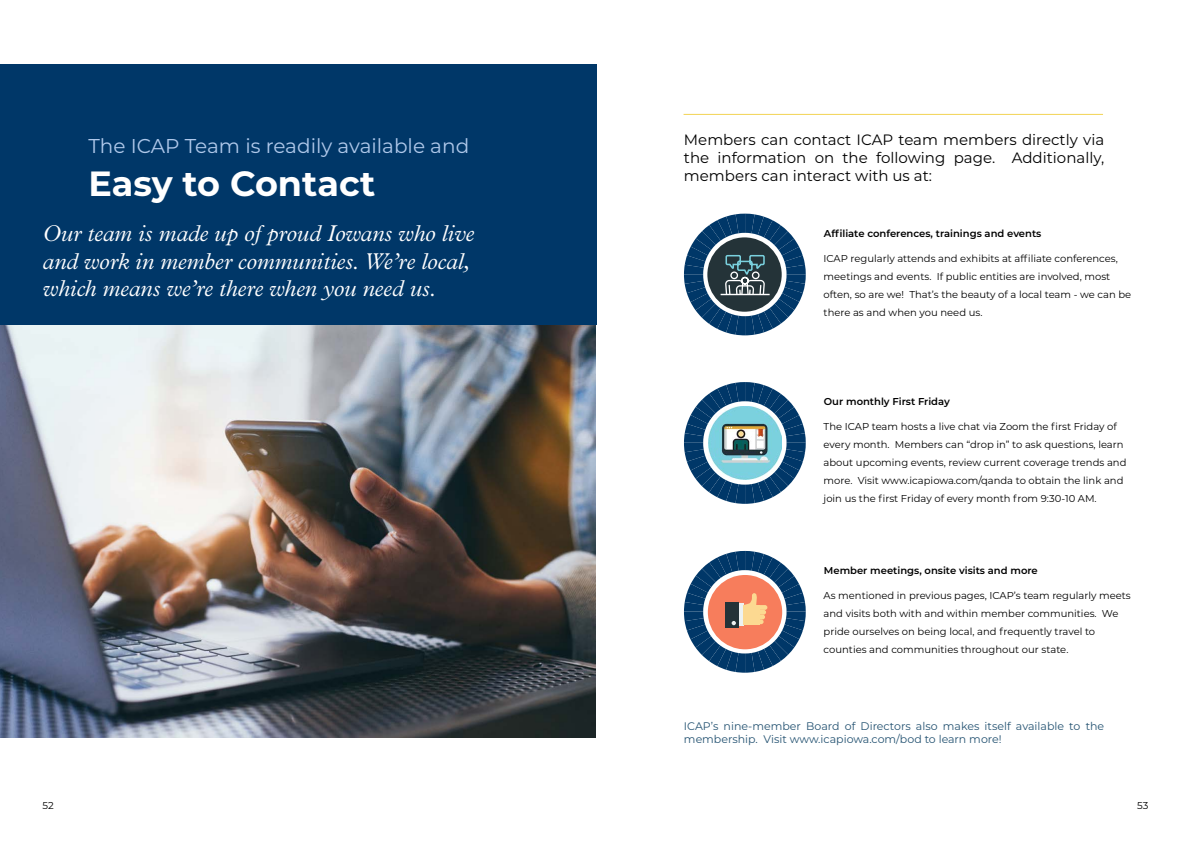
<style>
.page{position:relative;width:1191px;height:842px;background:#fff}
.page>*{position:absolute;margin:0;border:0;box-sizing:border-box;transform-origin:0 0}
.t1{font:700 35px "Montserrat";color:#fff}
.t2{font:italic 300 23px/27.6px "Plantin MT Pro";color:#fff}
.t3{font:20px "Montserrat";color:#afc8ea}
.t4{font:15px/18px "Montserrat";color:#000;text-align:justify}
.t5{font:11px/13.2px "Montserrat";color:#255372}
.t6{font:10px/18px "Montserrat";color:#000}
.t7{font:600 10px "Montserrat";color:#000}
</style>
<div class="page">
<img style="left:0;top:324px;width:595px;height:414px">
<div style="left:0;top:64px;width:596px;height:260px;background:#003768"></div>
<hr style="left:683px;top:114px;width:420px;height:1px;background:#f2d353">
<svg style="left:684px;top:382px;width:121px;height:122px"></svg>
<svg style="left:684px;top:214px;width:121px;height:121px"></svg>
<svg style="left:684px;top:551px;width:121px;height:122px"></svg>
<hr style="left:720px;top:294px;width:49px;height:1px;background:#fff">
<h3 class="t3" style="left:88px;top:133px;width:382px">The ICAP Team is readily available and</h3>
<h1 class="t1" style="left:88px;top:158px;width:288px">Easy to Contact</h1>
<h2 class="t2" style="left:43px;top:220px;width:433px">Our team is made up of proud Iowans who live and work in member communities. We’re local, which means we’re there when you need us.</h2>
<h3 class="t4" style="left:684px;top:130px;width:422px">Members can contact ICAP team members directly via the information on the following page. Additionally, members can interact with us at:</h3>
<p class="t7" style="left:824px;top:226px;width:219px">Affiliate conferences, trainings and events</p>
<p class="t6" style="left:823px;top:249px;width:309px">ICAP regularly attends and exhibits at affiliate conferences, meetings and events. If public entities are involved, most often, so are we! That’s the beauty of a local team - we can be there as and when you need us.</p>
<p class="t7" style="left:824px;top:394px;width:127px">Our monthly First Friday</p>
<p class="t6" style="left:823px;top:417px;width:304px">The ICAP team hosts a live chat via Zoom the first Friday of every month. Members can “drop in” to ask questions, learn about upcoming events, review current coverage trends and more. Visit www.icapiowa.com/qanda to obtain the link and join us the first Friday of every month from 9:30-10 AM.</p>
<p class="t7" style="left:824px;top:563px;width:215px">Member meetings, onsite visits and more</p>
<p class="t6" style="left:823px;top:586px;width:309px">As mentioned in previous pages, ICAP’s team regularly meets and visits both with and within member communities. We pride ourselves on being local, and frequently travel to counties and communities throughout our state.</p>
<p class="t5" style="left:684px;top:719px;width:422px">ICAP’s nine-member Board of Directors also makes itself available to the membership. Visit www.icapiowa.com/bod to learn more!</p>
<p class="t6" style="left:43px;top:796px;width:13px">52</p>
<p class="t6" style="left:1137px;top:796px;width:13px">53</p>
</div>
